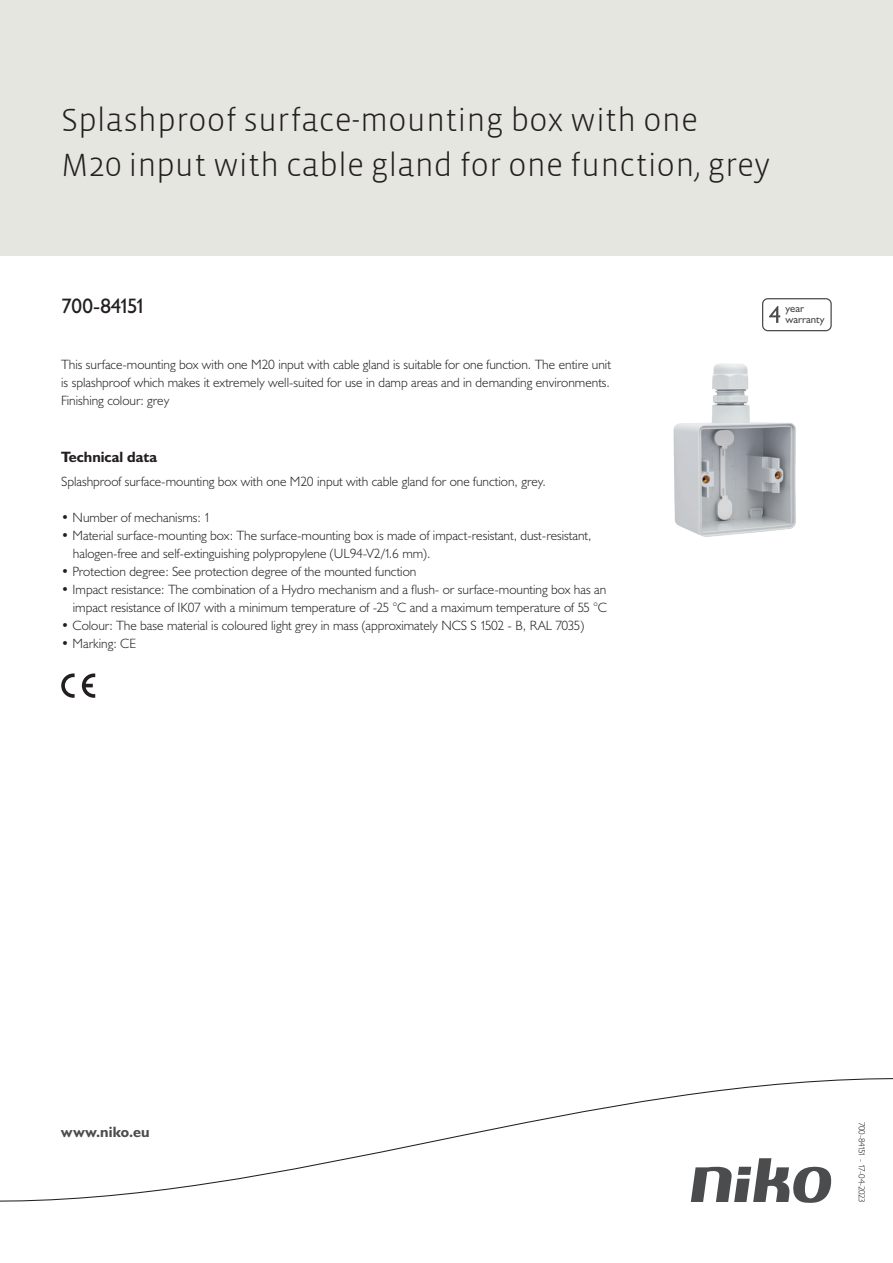
<style>
.page{position:relative;width:893px;height:1263px;background:#fff}
.page>*{position:absolute;margin:0;border:0;box-sizing:border-box;transform-origin:0 0}
.Title_datasheets{font:300 33px/45px "Vista Sans";color:#231f20}
.Article_number{font:21px "Humanist 521 BT";letter-spacing:-.055em;color:#231f20}
.Titles_parts{font:700 15px "Humanist 521 BT";color:#231f20}
.titel_afbeelding{font:700 15px "Humanist 521 BT";letter-spacing:.005em;color:#4b4c4d}
.USP_Bullets{font:300 13.5px/18px "Humanist 521 BT";color:#231f20}
.Platte_tekst_CAB{font:300 13.5px/18px "Humanist 521 BT";color:#231f20;text-align:justify}
.t1{font:10.8px/10.8px "Humanist 521 BT";color:#4b4c4d}
.Revision{font:300 9px "Humanist 521 BT";letter-spacing:-.05em;color:#231f20}
</style>
<div class="page">
<div style="left:0;top:0;width:893px;height:255px;background:#e6e6e0"></div>
<svg style="left:82px;top:673px;width:13px;height:25px"></svg>
<svg style="left:61px;top:673px;width:14px;height:25px"></svg>
<svg style="left:762px;top:298px;width:70px;height:33px"></svg>
<svg style="left:0;top:1078px;width:893px;height:125px"></svg>
<img style="left:673px;top:363px;width:123px;height:174px">
<p class="Title_datasheets" style="left:61px;top:98px;width:711px">Splashproof surface-mounting box with one<br>M20 input with cable gland for one function, grey</p>
<p class="Article_number" style="left:61px;top:293px;width:86px">700-84151</p>
<p class="Platte_tekst_CAB" style="left:61px;top:355px;width:551px">This surface-mounting box with one M20 input with cable gland is suitable for one function. The entire unit is splashproof which makes it extremely well-suited for use in damp areas and in demanding environments.<br>Finishing colour: grey</p>
<p class="Titles_parts" style="left:61px;top:447px;width:98px">Technical data</p>
<p class="Platte_tekst_CAB" style="left:61px;top:472px;width:486px">Splashproof surface-mounting box with one M20 input with cable gland for one function, grey.</p>
<p class="USP_Bullets" style="left:61px;top:508px;width:151px">• Number of mechanisms: 1</p>
<p class="USP_Bullets" style="left:73px;top:526px;width:520px;text-indent:-12px">• Material surface-mounting box: The surface-mounting box is made of impact-resistant, dust-resistant, halogen-free and self-extinguishing polypropylene (UL94-V2/1.6 mm).</p>
<p class="USP_Bullets" style="left:61px;top:562px;width:357px">• Protection degree: See protection degree of the mounted function</p>
<p class="USP_Bullets" style="left:61px;top:580px;width:547px;text-align:right">• Impact resistance: The combination of a Hydro mechanism and a flush- or surface-mounting box has an impact resistance of IK07 with a minimum temperature of -25 °C and a maximum temperature of 55 °C</p>
<p class="USP_Bullets" style="left:61px;top:616px;width:524px">• Colour: The base material is coloured light grey in mass (approximately NCS S 1502 - B, RAL 7035)</p>
<p class="USP_Bullets" style="left:61px;top:634px;width:76px">• Marking: CE</p>
<p class="t1" style="left:785px;top:303px;width:41px">year warranty</p>
<p class="titel_afbeelding" style="left:61px;top:1122px;width:90px">www.niko.eu</p>
<p class="Revision" style="left:868px;top:1121px;width:83px;rotate:90deg">700-84151 - 17-04-2023</p>
</div>
